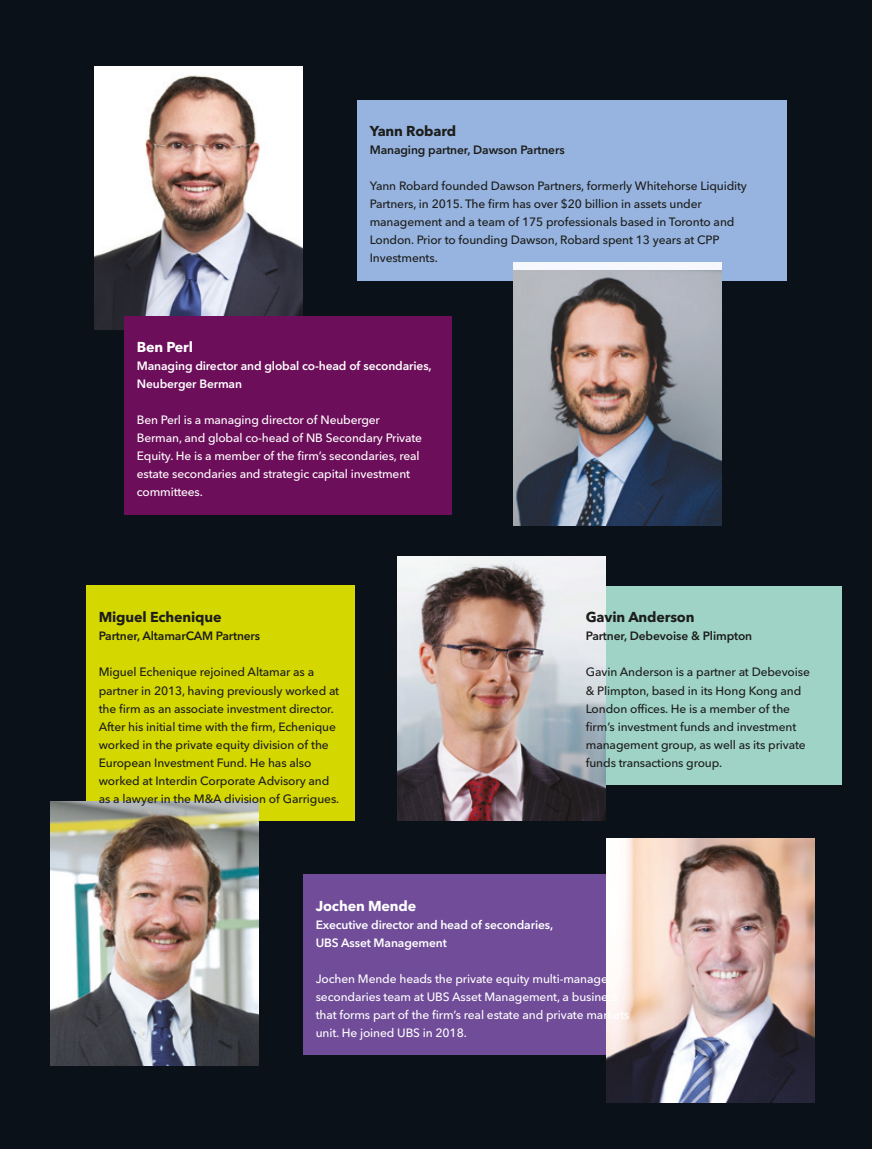
<style>
.page{position:relative;width:872px;height:1149px;background:#fff}
.page>*{position:absolute;margin:0;border:0;box-sizing:border-box;transform-origin:0 0}
.t1{font:700 14.25px "Avenir Next LT Pro";letter-spacing:-.01em;color:#1d1d1b}
.t2{font:700 14.25px "Avenir Next LT Pro";letter-spacing:-.01em;color:#fff}
.t3{font:500 12px/18px "Avenir Next LT Pro";letter-spacing:-.01em;color:#1d1d1b}
.t4{font:500 12px/18px "Avenir Next LT Pro";letter-spacing:-.01em;color:#fff}
.t5{font:600 12px/18px "Avenir Next LT Pro";letter-spacing:-.01em;color:#fff}
.t6{font:600 12px "Avenir Next LT Pro";letter-spacing:-.01em;color:#1d1d1b}
</style>
<div class="page">
<div style="left:0;top:0;width:872px;height:1148px;background:#0b1119"></div>
<img style="left:95px;top:66px;width:208px;height:264px">
<div style="left:124px;top:316px;width:327px;height:198px;background:#6d0e5a"></div>
<div style="left:357px;top:100px;width:430px;height:180px;background:#96b4df"></div>
<div style="left:303px;top:874px;width:351px;height:180px;background:#704c99"></div>
<div style="left:573px;top:586px;width:269px;height:198px;background:#9fd3c6"></div>
<div style="left:86px;top:585px;width:269px;height:235px;background:#d4d800"></div>
<div style="left:513px;top:262px;width:208px;height:264px;background:#f6f8fd"></div>
<img style="left:51px;top:801px;width:208px;height:263px">
<img style="left:606px;top:838px;width:208px;height:264px">
<img style="left:513px;top:270px;width:208px;height:256px">
<img style="left:397px;top:556px;width:208px;height:264px">
<p class="t1" style="left:370px;top:122px;width:88px">Yann Robard</p>
<p class="t6" style="left:370px;top:142px;width:196px">Managing partner, Dawson Partners</p>
<p class="t3" style="left:370px;top:177px;width:379px">Yann Robard founded Dawson Partners, formerly Whitehorse Liquidity Partners, in 2015. The frm has over $20 billion in assets under management and a team of 175 professionals based in Toronto and London. Prior to founding Dawson, Robard spent 13 years at CPP Investments.</p>
<p class="t2" style="left:137px;top:338px;width:58px">Ben Perl</p>
<p class="t5" style="left:137px;top:357px;width:296px">Managing director and global co-head of secondaries,<br>Neuberger Berman</p>
<p class="t4" style="left:137px;top:411px;width:287px">Ben Perl is a managing director of Neuberger Berman, and global co-head of NB Secondary Private Equity. He is a member of the frm’s secondaries, real estate secondaries and strategic capital investment committees.</p>
<p class="t1" style="left:99px;top:608px;width:124px">Miguel Echenique</p>
<p class="t6" style="left:99px;top:628px;width:163px">Partner, AltamarCAM Partners</p>
<p class="t3" style="left:99px;top:663px;width:242px">Miguel Echenique rejoined Altamar as a partner in 2013, having previously worked at the frm as an associate investment director.<br>After his initial time with the frm, Echenique worked in the private equity division of the European Investment Fund. He has also worked at Interdin Corporate Advisory and as a lawyer in the M&amp;A division of Garrigues.</p>
<p class="t1" style="left:586px;top:608px;width:110px">Gavin Anderson</p>
<p class="t6" style="left:586px;top:628px;width:168px">Partner, Debevoise &amp; Plimpton</p>
<p class="t3" style="left:586px;top:663px;width:226px">Gavin Anderson is a partner at Debevoise &amp; Plimpton, based in its Hong Kong and London offces. He is a member of the frm’s investment funds and investment management group, as well as its private funds transactions group.</p>
<p class="t2" style="left:316px;top:896px;width:102px">Jochen Mende</p>
<p class="t5" style="left:316px;top:915px;width:239px">Executive director and head of secondaries,<br>UBS Asset Management</p>
<p class="t4" style="left:316px;top:969px;width:315px">Jochen Mende heads the private equity multi-managers secondaries team at UBS Asset Management, a business that forms part of the frm’s real estate and private markets unit. He joined UBS in 2018.</p>
</div>
